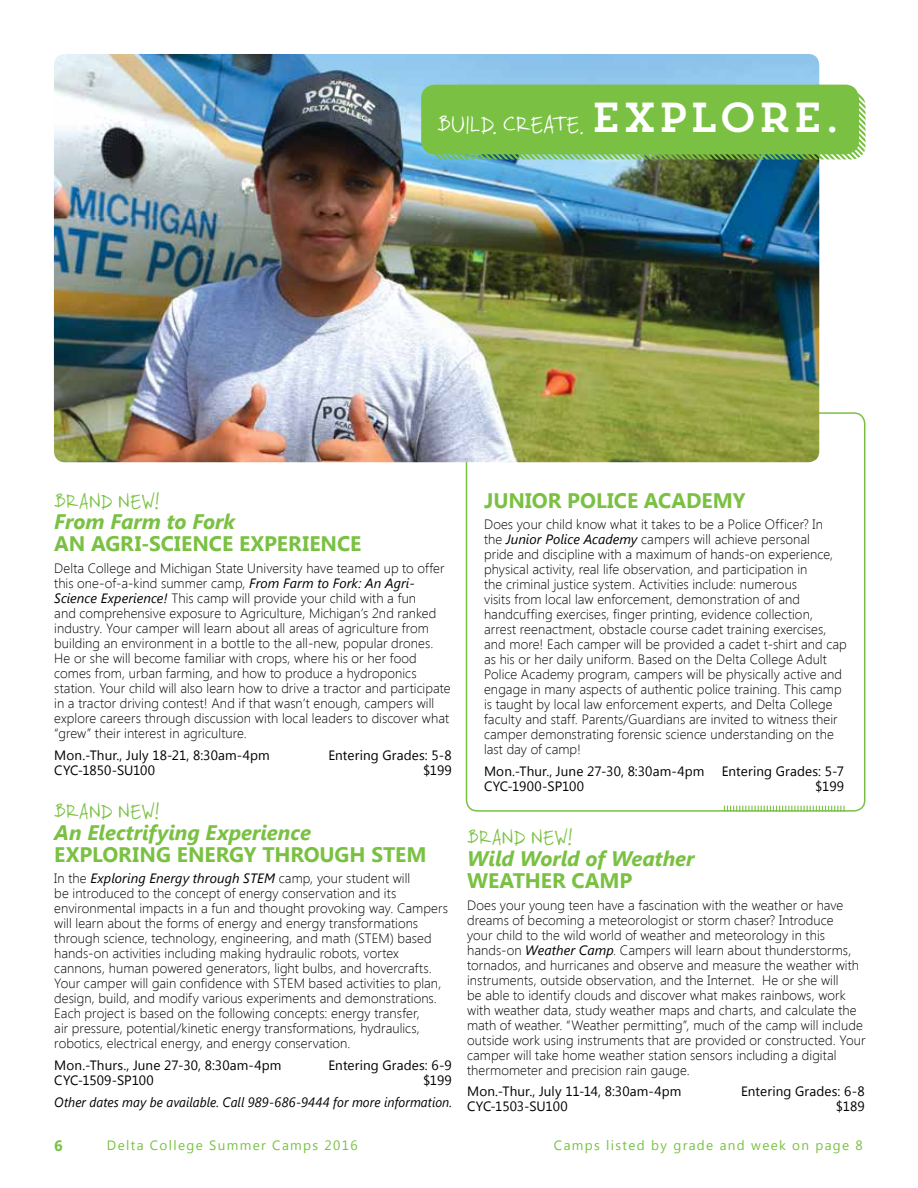
<style>
.page{position:relative;width:918px;height:1188px;background:#fff}
.page>*{position:absolute;margin:0;border:0;box-sizing:border-box;transform-origin:0 0}
.t1{font:24px "Faraco Hand";letter-spacing:-.005em;color:#fff}
.t2{font:700 21px "Segoe UI";letter-spacing:-.005em;color:#7ac143}
.t3{font:italic 700 21px "Segoe UI";letter-spacing:-.005em;color:#7ac143}
.t4{font:21px "Faraco Hand";letter-spacing:.01em;color:#7ac143}
.t5{font:700 15px "Segoe UI";color:#7ac143}
.t6{font:300 13.5px/15px "Segoe UI";letter-spacing:.005em;color:#000}
.t7{font:13.5px "Segoe UI";letter-spacing:.01em;color:#000}
.t8{font:italic 13.5px "Segoe UI";letter-spacing:.005em;color:#000;scale:.94 1}
.t9{font:13.5px "Segoe UI";letter-spacing:.1em;color:#7ac143}
.s1{font-family:"Trend Slab One";font-size:41.85px}
.s2{font-weight:400;font-style:italic}
</style>
<div class="page">
<img style="left:54px;top:54px;width:765px;height:408px">
<img style="left:430px;top:92px;width:435px;height:67px">
<div style="left:421px;top:85px;width:438px;height:69px;background:#7ac143;border-radius:14px"></div>
<svg style="left:724px;top:806px;width:121px;height:6px"></svg>
<h1 class="t1" style="left:438px;top:110px;width:404px">BUILD. CREATE. <span class="s1">EXPLORE.</span></h1>
<h2 class="t4" style="left:54px;top:488px;width:107px">BRAND NEW!</h2>
<h2 class="t3" style="left:54px;top:507px;width:182px">From Farm to Fork</h2>
<h2 class="t2" style="left:54px;top:529px;width:309px">AN AGRI-SCIENCE EXPERIENCE</h2>
<p class="t6" style="left:54px;top:560px;width:398px">Delta College and Michigan State University have teamed up to offer this one-of-a-kind summer camp, <span class="s2">From Farm to Fork: An Agri-Science Experience!</span> This camp will provide your child with a fun<br>and comprehensive exposure to Agriculture, Michigan’s 2nd ranked industry. Your camper will learn about all areas of agriculture from building an environment in a bottle to the all-new, popular drones.<br>He or she will become familiar with crops, where his or her food comes from, urban farming, and how to produce a hydroponics station. Your child will also learn how to drive a tractor and participate in a tractor driving contest! And if that wasn’t enough, campers will explore careers through discussion with local leaders to discover what “grew” their interest in agriculture.</p>
<p class="t7" style="left:54px;top:746px;width:217px">Mon.-Thur., July 18-21, 8:30am-4pm</p>
<p class="t7" style="left:328px;top:746px;width:125px">Entering Grades: 5-8</p>
<p class="t7" style="left:54px;top:761px;width:102px">CYC-1850-SU100</p>
<p class="t7" style="left:423px;top:761px;width:30px">$199</p>
<h2 class="t4" style="left:54px;top:799px;width:107px">BRAND NEW!</h2>
<h2 class="t3" style="left:54px;top:818px;width:258px">An Electrifying Experience</h2>
<h2 class="t2" style="left:54px;top:839px;width:374px">EXPLORING ENERGY THROUGH STEM</h2>
<p class="t6" style="left:54px;top:871px;width:395px">In the <span class="s2">Exploring Energy through STEM</span> camp, your student will<br>be introduced to the concept of energy conservation and its environmental impacts in a fun and thought provoking way. Campers will learn about the forms of energy and energy transformations through science, technology, engineering, and math (STEM) based hands-on activities including making hydraulic robots, vortex cannons, human powered generators, light bulbs, and hovercrafts.<br>Your camper will gain confidence with STEM based activities to plan, design, build, and modify various experiments and demonstrations.<br>Each project is based on the following concepts: energy transfer,<br>air pressure, potential/kinetic energy transformations, hydraulics, robotics, electrical energy, and energy conservation.</p>
<p class="t7" style="left:54px;top:1056px;width:229px">Mon.-Thurs., June 27-30, 8:30am-4pm</p>
<p class="t7" style="left:328px;top:1056px;width:125px">Entering Grades: 6-9</p>
<p class="t7" style="left:54px;top:1071px;width:101px">CYC-1509-SP100</p>
<p class="t7" style="left:423px;top:1071px;width:30px">$199</p>
<p class="t8" style="left:54px;top:1093px;width:425px">Other dates may be available. Call 989-686-9444 for more information.</p>
<h2 class="t2" style="left:484px;top:485px;width:263px">JUNIOR POLICE ACADEMY</h2>
<p class="t6" style="left:484px;top:517px;width:364px">Does your child know what it takes to be a Police Officer? In<br>the <span class="s2">Junior Police Academy</span> campers will achieve personal<br>pride and discipline with a maximum of hands-on experience, physical activity, real life observation, and participation in<br>the criminal justice system. Activities include: numerous<br>visits from local law enforcement, demonstration of and handcuffing exercises, finger printing, evidence collection, arrest reenactment, obstacle course cadet training exercises, and more! Each camper will be provided a cadet t-shirt and cap as his or her daily uniform. Based on the Delta College Adult Police Academy program, campers will be physically active and engage in many aspects of authentic police training. This camp is taught by local law enforcement experts, and Delta College faculty and staff. Parents/Guardians are invited to witness their camper demonstrating forensic science understanding on the last day of camp!</p>
<p class="t7" style="left:484px;top:762px;width:222px">Mon.-Thur., June 27-30, 8:30am-4pm</p>
<p class="t7" style="left:722px;top:762px;width:124px">Entering Grades: 5-7</p>
<p class="t7" style="left:484px;top:777px;width:102px">CYC-1900-SP100</p>
<p class="t7" style="left:815px;top:777px;width:30px">$199</p>
<h2 class="t4" style="left:467px;top:825px;width:107px">BRAND NEW!</h2>
<h2 class="t3" style="left:467px;top:844px;width:229px">Wild World of Weather</h2>
<h2 class="t2" style="left:467px;top:865px;width:167px">WEATHER CAMP</h2>
<p class="t6" style="left:467px;top:897px;width:400px">Does your young teen have a fascination with the weather or have dreams of becoming a meteorologist or storm chaser? Introduce<br>your child to the wild world of weather and meteorology in this hands-on <span class="s2">Weather Camp</span>. Campers will learn about thunderstorms, tornados, and hurricanes and observe and measure the weather with instruments, outside observation, and the Internet. He or she will<br>be able to identify clouds and discover what makes rainbows, work with weather data, study weather maps and charts, and calculate the math of weather. “Weather permitting”, much of the camp will include outside work using instruments that are provided or constructed. Your camper will take home weather station sensors including a digital thermometer and precision rain gauge.</p>
<p class="t7" style="left:467px;top:1082px;width:216px">Mon.-Thur., July 11-14, 8:30am-4pm</p>
<p class="t7" style="left:741px;top:1082px;width:125px">Entering Grades: 6-8</p>
<p class="t7" style="left:467px;top:1097px;width:102px">CYC-1503-SU100</p>
<p class="t7" style="left:836px;top:1097px;width:30px">$189</p>
<p class="t5" style="left:54px;top:1135px;width:10px">6</p>
<p class="t9" style="left:107px;top:1136px;width:252px">Delta College Summer Camps 2016</p>
<p class="t9" style="left:554px;top:1136px;width:310px">Camps listed by grade and week on page 8</p>
</div>
